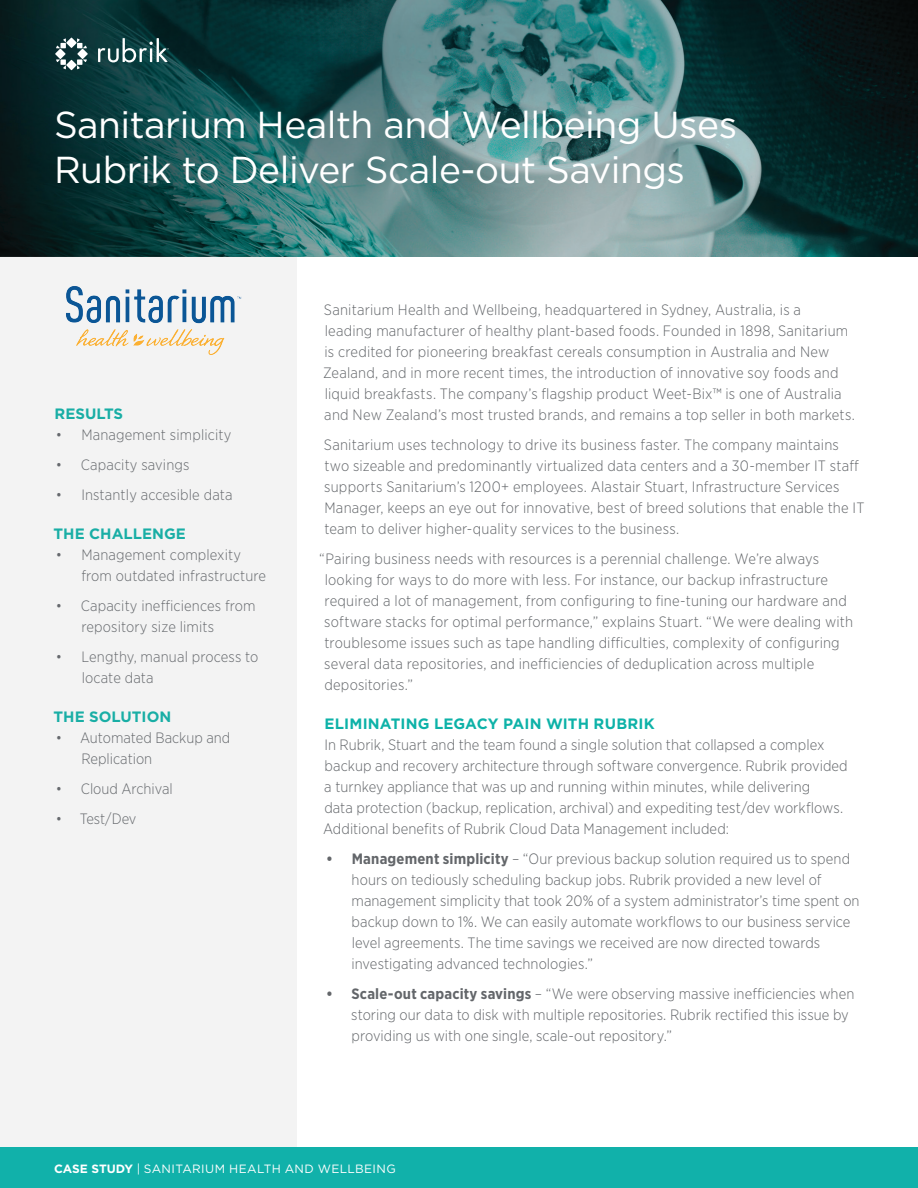
<style>
.page{position:relative;width:918px;height:1188px;background:#fff}
.page>*{position:absolute;margin:0;border:0;box-sizing:border-box;transform-origin:0 0}
.t1{font:37.5px/45px "Gotham";letter-spacing:-.015em;color:#fff}
.t2{font:300 15px/21px "Gotham Narrow";letter-spacing:.01em;color:#63666a}
.t3{font:700 15px "Gotham";color:#0db2a8}
.t4{font:12px "Gotham";letter-spacing:.03em;color:#fff}
.s1{font-weight:700}
</style>
<div class="page">
<img style="left:0;top:0;width:918px;height:256px">
<svg style="left:66px;top:38px;width:11px;height:10px"></svg>
<svg style="left:66px;top:60px;width:11px;height:10px"></svg>
<svg style="left:77px;top:49px;width:11px;height:10px"></svg>
<svg style="left:56px;top:38px;width:10px;height:10px"></svg>
<svg style="left:77px;top:59px;width:10px;height:10px"></svg>
<svg style="left:56px;top:59px;width:10px;height:10px"></svg>
<svg style="left:77px;top:38px;width:10px;height:10px"></svg>
<svg style="left:55px;top:49px;width:11px;height:10px"></svg>
<svg style="left:98px;top:38px;width:71px;height:24px"></svg>
<div style="left:0;top:1148px;width:918px;height:40px;background:#11b1aa"></div>
<div style="left:0;top:256px;width:297px;height:892px;background:#f3f3f3"></div>
<img style="left:66px;top:286px;width:176px;height:69px">
<h1 class="t1" style="left:54px;top:101px;width:685px">Sanitarium Health and Wellbeing Uses<br>Rubrik to Deliver Scale-out Savings</h1>
<p class="t3" style="left:55px;top:404px;width:70px">RESULTS</p>
<p class="t2" style="left:56px;top:424px;width:177px">• Management simplicity</p>
<p class="t2" style="left:56px;top:454px;width:135px">• Capacity savings</p>
<p class="t2" style="left:56px;top:484px;width:178px">• Instantly accesible data</p>
<p class="t3" style="left:54px;top:524px;width:134px">THE CHALLENGE</p>
<p class="t2" style="left:81px;top:544px;width:186px;text-indent:-25px">• Management complexity from outdated infrastructure</p>
<p class="t2" style="left:82px;top:595px;width:176px;text-indent:-26px">• Capacity inefficiences from repository size limits</p>
<p class="t2" style="left:82px;top:646px;width:178px;text-indent:-26px">• Lengthy, manual process to locate data</p>
<p class="t3" style="left:54px;top:707px;width:119px">THE SOLUTION</p>
<p class="t2" style="left:81px;top:727px;width:150px;text-indent:-26px">• Automated Backup and<br>Replication</p>
<p class="t2" style="left:56px;top:778px;width:118px">• Cloud Archival</p>
<p class="t2" style="left:56px;top:808px;width:82px">• Test/Dev</p>
<p class="t2" style="left:323px;top:299px;width:533px">Sanitarium Health and Wellbeing, headquartered in Sydney, Australia, is a<br>leading manufacturer of healthy plant-based foods. Founded in 1898, Sanitarium is credited for pioneering breakfast cereals consumption in Australia and New Zealand, and in more recent times, the introduction of innovative soy foods and liquid breakfasts. The company’s flagship product Weet-Bix™ is one of Australia and New Zealand’s most trusted brands, and remains a top seller in both markets.</p>
<p class="t2" style="left:324px;top:434px;width:542px">Sanitarium uses technology to drive its business faster. The company maintains two sizeable and predominantly virtualized data centers and a 30-member IT staff supports Sanitarium’s 1200+ employees. Alastair Stuart, Infrastructure Services Manager, keeps an eye out for innovative, best of breed solutions that enable the IT team to deliver higher-quality services to the business.</p>
<p class="t2" style="left:324px;top:548px;width:530px;text-indent:-5px">“Pairing business needs with resources is a perennial challenge. We’re always looking for ways to do more with less. For instance, our backup infrastructure required a lot of management, from configuring to fine-tuning our hardware and software stacks for optimal performance,” explains Stuart. “We were dealing with troublesome issues such as tape handling difficulties, complexity of configuring several data repositories, and inefficiencies of deduplication across multiple depositories.”</p>
<p class="t3" style="left:325px;top:714px;width:332px">ELIMINATING LEGACY PAIN WITH RUBRIK</p>
<p class="t2" style="left:323px;top:734px;width:526px">In Rubrik, Stuart and the team found a single solution that collapsed a complex backup and recovery architecture through software convergence. Rubrik provided a turnkey appliance that was up and running within minutes, while delivering<br>data protection (backup, replication, archival) and expediting test/dev workflows.<br>Additional benefits of Rubrik Cloud Data Management included:</p>
<p class="t2" style="left:352px;top:848px;width:510px;text-indent:-25px"><span class="s1">• Management simplicity</span> – “Our previous backup solution required us to spend hours on tediously scheduling backup jobs. Rubrik provided a new level of management simplicity that took 20% of a system administrator’s time spent on backup down to 1%. We can easily automate workflows to our business service level agreements. The time savings we received are now directed towards investigating advanced technologies.”</p>
<p class="t2" style="left:351px;top:983px;width:505px;text-indent:-25px"><span class="s1">• Scale-out capacity savings</span> – “We were observing massive inefficiencies when storing our data to disk with multiple repositories. Rubrik rectified this issue by providing us with one single, scale-out repository.”</p>
<p class="t4" style="left:54px;top:1161px;width:343px"><span class="s1">CASE STUDY</span> | SANITARIUM HEALTH AND WELLBEING</p>
</div>
